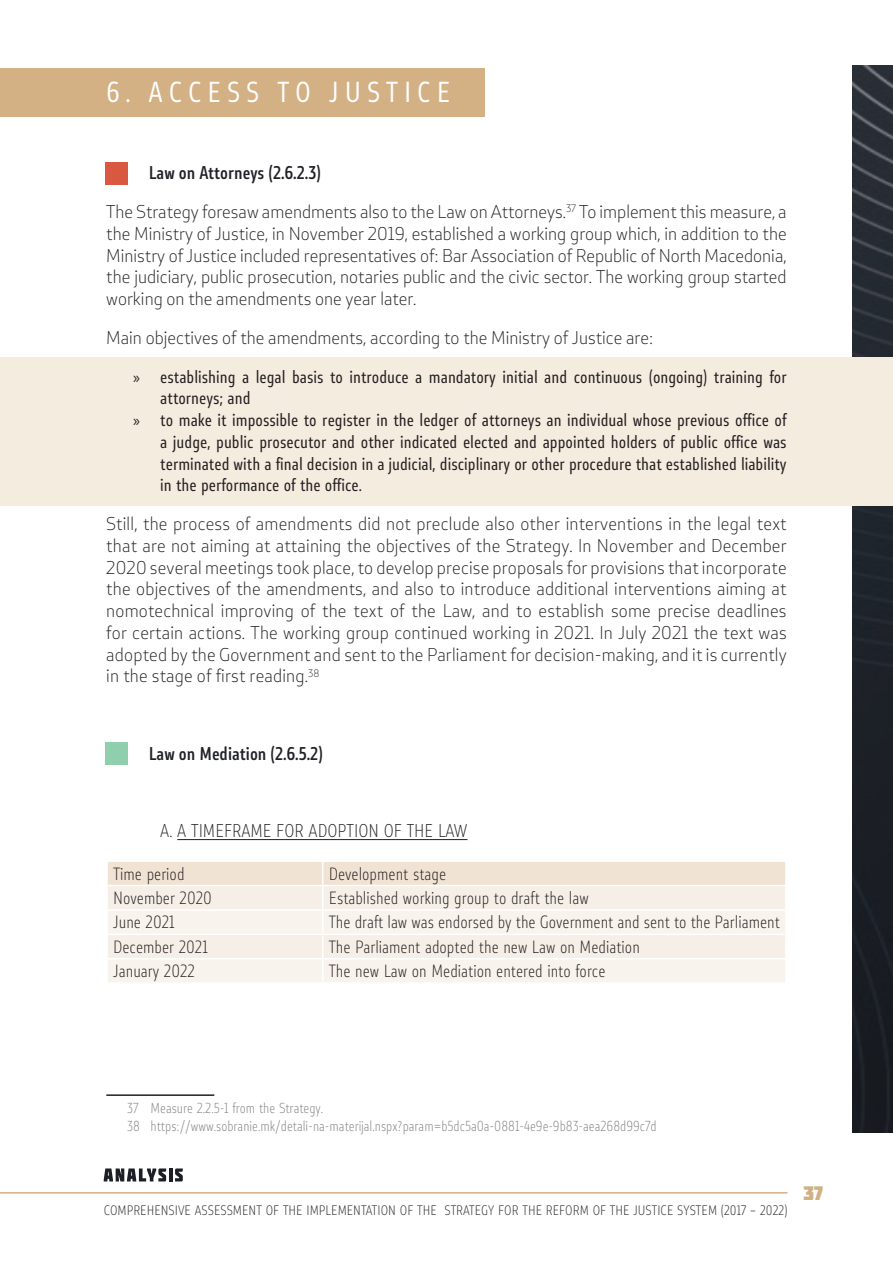
<style>
.page{position:relative;width:893px;height:1263px;background:#fff}
.page>*{position:absolute;margin:0;border:0;box-sizing:border-box;transform-origin:0 0}
.Heading_2_copy_2{font:27px "Stobi Sans Cn";letter-spacing:.22em;color:#fff}
.t1{font:19.5px "Molot";color:#d1b184}
.t2{font:300 17.25px/21.8px "Stobi Sans";color:#231f20;text-align:justify}
.List_Paragraph{font:500 17.25px "Stobi Sans Cn";color:#1f2126}
.t3{font:300 17.25px "Stobi Sans Cn";color:#231f20}
.t4{font:16.5px/21.8px "Stobi Sans Cn";color:#231f20}
.t5{font:300 16.5px "Stobi Sans Cn";color:#231f20}
.Footnote_text{font:300 13.5px "Stobi Sans Cn";color:#808285}
.t6{font:300 12.75px "Stobi Sans Cn";letter-spacing:.005em;color:#231f20}
.s1{font-family:"Myriad Pro"}
</style>
<div class="page">
<img style="left:852px;top:66px;width:41px;height:1067px">
<hr style="left:0;top:1192px;width:787px;height:1px;background:#d4b085">
<svg style="left:104px;top:1168px;width:79px;height:13px"></svg>
<div style="left:0;top:68px;width:485px;height:48px;background:#d4b085"></div>
<div style="left:106px;top:162px;width:22px;height:22px;background:#d95842"></div>
<div style="left:0;top:357px;width:893px;height:149px;background:#f5ece0"></div>
<hr style="left:177px;top:839px;width:290px;height:1px;background:#231f20">
<svg style="left:107px;top:862px;width:679px;height:120px;background:#f6eee6"></svg>
<hr style="left:785px;top:935px;width:2px;height:23px;background:#fff">
<hr style="left:323px;top:958px;width:464px;height:1px;background:#fff">
<hr style="left:106px;top:1094px;width:108px;height:2px;background:#231f20">
<div style="left:106px;top:742px;width:22px;height:22px;background:#8fcfae"></div>
<p class="Heading_2_copy_2" style="left:106px;top:73px;width:345px">6. ACCESS TO JUSTICE</p>
<p class="List_Paragraph" style="left:149px;top:161px;width:174px">Law on Attorneys (2.6.2.3)</p>
<p class="t2" style="left:106px;top:200px;width:682px">The Strategy foresaw amendments also to the Law on Attorneys.<sup>37</sup> To implement this measure, а the Ministry of Justice, in November 2019, established a working group which, in addition to the Ministry of Justice included representatives of: Bar Association of Republic of North Macedonia, the judiciary, public prosecution, notaries public and the civic sector. The working group started working on the amendments one year later.</p>
<p class="t2" style="left:106px;top:326px;width:548px">Main objectives of the amendments, according to the Ministry of Justice are:</p>
<p class="t4" style="left:160px;top:365px;width:628px;text-indent:-27px"><span class="s1">»</span> establishing a legal basis to introduce a mandatory initial and continuous (ongoing) training for attorneys; and</p>
<p class="t4" style="left:160px;top:409px;width:628px;text-align:justify;text-indent:-27px"><span class="s1">»</span> to make it impossible to register in the ledger of attorneys an individual whose previous office of a judge, public prosecutor and other indicated elected and appointed holders of public office was terminated with a final decision in a judicial, disciplinary or other procedure that established liability in the performance of the office.</p>
<p class="t2" style="left:106px;top:512px;width:682px">Still, the process of amendments did not preclude also other interventions in the legal text that are not aiming at attaining the objectives of the Strategy. In November and December 2020 several meetings took place, to develop precise proposals for provisions that incorporate the objectives of the amendments, and also to introduce additional interventions aiming at nomotechnical improving of the text of the Law, and to establish some precise deadlines for certain actions. The working group continued working in 2021. In July 2021 the text was adopted by the Government and sent to the Parliament for decision-making, and it is currently in the stage of first reading.<sup>38</sup></p>
<p class="List_Paragraph" style="left:149px;top:742px;width:175px">Law on Mediation (2.6.5.2)</p>
<p class="t3" style="left:160px;top:819px;width:309px">A. A TIMEFRAME FOR ADOPTION OF THE LAW</p>
<p class="t5" style="left:113px;top:862px;width:73px">Time period</p>
<p class="t5" style="left:329px;top:862px;width:119px">Development stage</p>
<p class="t5" style="left:113px;top:886px;width:100px">November 2020</p>
<p class="t5" style="left:329px;top:886px;width:261px">Established working group to draft the law</p>
<p class="t5" style="left:113px;top:911px;width:63px">June 2021</p>
<p class="t5" style="left:329px;top:911px;width:453px">The draft law was endorsed by the Government and sent to the Parliament</p>
<p class="t5" style="left:113px;top:935px;width:96px">December 2021</p>
<p class="t5" style="left:329px;top:935px;width:313px">The Parliament adopted the new Law on Mediation</p>
<p class="t5" style="left:113px;top:960px;width:83px">January 2022</p>
<p class="t5" style="left:329px;top:960px;width:278px">The new Law on Mediation entered into force</p>
<p class="Footnote_text" style="left:127px;top:1099px;width:197px">37 Measure 2.2.5-1 from the Strategy.</p>
<p class="Footnote_text" style="left:127px;top:1117px;width:531px">38 https://www.sobranie.mk/detali-na-materijal.nspx?param=b5dc5a0a-0881-4e9e-9b83-aea268d99c7d</p>
<p class="t6" style="left:104px;top:1202px;width:685px">COMPREHENSIVE ASSESSMENT OF THE IMPLEMENTATION OF THE STRATEGY FOR THE REFORM OF THE JUSTICE SYSTEM (2017 – 2022)</p>
<p class="t1" style="left:803px;top:1181px;width:21px">37</p>
</div>
